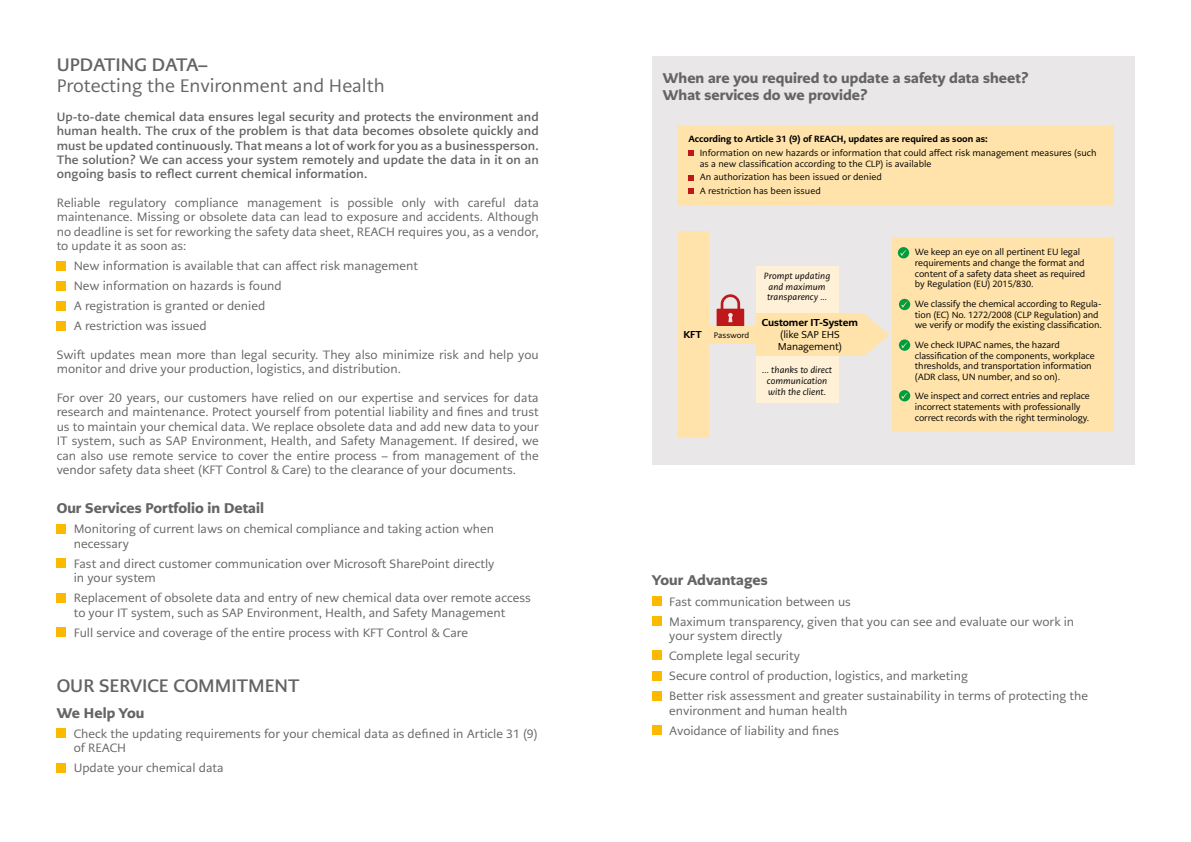
<style>
.page{position:relative;width:1191px;height:842px;background:#fff}
.page>*{position:absolute;margin:0;border:0;box-sizing:border-box;transform-origin:0 0}
.t1{font:700 18px "PMN Caecilia Sans Text";color:#636563}
.t2{font:18px "PMN Caecilia Sans Text";color:#636563}
.t3{font:900 14px/16.8px "PMN Caecilia Sans Text";color:#636563}
.t4{font:12px/14.4px "PMN Caecilia Sans Text";color:#636563}
.t5{font:700 12px/14.4px "PMN Caecilia Sans Text";letter-spacing:.01em;color:#636563;text-align:justify}
.t6{font:10px/12px "PMN Caecilia Sans Text";letter-spacing:-.01em;color:#000}
.t7{font:800 10px "PMN Caecilia Sans Text";letter-spacing:-.01em;color:#000}
.t8{font:9px/10.8px "PMN Caecilia Sans Text";letter-spacing:-.01em;color:#000}
.t9{font:italic 9px/10.8px "PMN Caecilia Sans Text";color:#000;text-align:center}
.t10{font:800 9px "PMN Caecilia Sans Text";color:#000}
.t11{font:8px "PMN Caecilia Sans Text";color:#000}
.s1{font-weight:800;font-size:10px}
</style>
<div class="page">
<div style="left:652px;top:57px;width:482px;height:408px;background:#e9e7e7"></div>
<div style="left:756px;top:267px;width:82px;height:136px;background:#fff1d7"></div>
<div style="left:57px;top:261px;width:9px;height:9px;background:#fbba00"></div>
<div style="left:57px;top:281px;width:9px;height:9px;background:#fbba00"></div>
<div style="left:57px;top:301px;width:9px;height:9px;background:#fbba00"></div>
<div style="left:57px;top:321px;width:9px;height:9px;background:#fbba00"></div>
<div style="left:57px;top:524px;width:9px;height:9px;background:#fbba00"></div>
<div style="left:57px;top:558px;width:9px;height:10px;background:#fbba00"></div>
<div style="left:57px;top:593px;width:9px;height:9px;background:#fbba00"></div>
<div style="left:57px;top:627px;width:9px;height:10px;background:#fbba00"></div>
<div style="left:57px;top:728px;width:9px;height:10px;background:#fbba00"></div>
<div style="left:57px;top:763px;width:9px;height:9px;background:#fbba00"></div>
<div style="left:652px;top:596px;width:9px;height:9px;background:#fbba00"></div>
<div style="left:652px;top:616px;width:9px;height:9px;background:#fbba00"></div>
<div style="left:652px;top:651px;width:9px;height:9px;background:#fbba00"></div>
<div style="left:652px;top:671px;width:9px;height:9px;background:#fbba00"></div>
<div style="left:652px;top:691px;width:9px;height:9px;background:#fbba00"></div>
<div style="left:652px;top:725px;width:9px;height:10px;background:#fbba00"></div>
<div style="left:677px;top:125px;width:436px;height:80px;background:#ffe3ab"></div>
<svg style="left:688px;top:150px;width:6px;height:6px"></svg>
<svg style="left:688px;top:175px;width:6px;height:5px"></svg>
<svg style="left:688px;top:188px;width:6px;height:6px"></svg>
<div style="left:756px;top:314px;width:107px;height:42px;background:#ffe3ab"></div>
<svg style="left:863px;top:314px;width:26px;height:42px"></svg>
<div style="left:892px;top:237px;width:221px;height:195px;background:#ffe3ab"></div>
<div style="left:677px;top:231px;width:31px;height:207px;background:#ffe3ab"></div>
<div style="left:716px;top:309px;width:28px;height:18px;background:#be181a"></div>
<svg style="left:720px;top:294px;width:20px;height:28px"></svg>
<div style="left:898px;top:247px;width:11px;height:11px;background:#009c40;border-radius:50%"></div>
<svg style="left:900px;top:250px;width:6px;height:6px"></svg>
<div style="left:899px;top:299px;width:11px;height:11px;background:#009c40;border-radius:50%"></div>
<svg style="left:901px;top:302px;width:6px;height:6px"></svg>
<svg style="left:899px;top:339px;width:11px;height:12px"></svg>
<svg style="left:901px;top:342px;width:6px;height:6px"></svg>
<div style="left:899px;top:390px;width:11px;height:11px;background:#009c40;border-radius:50%"></div>
<svg style="left:901px;top:393px;width:6px;height:6px"></svg>
<div style="left:708px;top:326px;width:48px;height:18px;background:#ffe3ab"></div>
<h1 class="t1" style="left:57px;top:52px;width:152px">UPDATING DATA–</h1>
<h1 class="t2" style="left:57px;top:74px;width:329px">Protecting the Environment and Health</h1>
<p class="t5" style="left:57px;top:109px;width:483px">Up-to-date chemical data ensures legal security and protects the environment and human health. The crux of the problem is that data becomes obsolete quickly and must be updated continuously. That means a lot of work for you as a businessperson.<br>The solution? We can access your system remotely and update the data in it on an ongoing basis to reflect current chemical information.</p>
<p class="t4" style="left:57px;top:195px;width:483px;text-align:justify">Reliable regulatory compliance management is possible only with careful data maintenance. Missing or obsolete data can lead to exposure and accidents. Although no deadline is set for reworking the safety data sheet, REACH requires you, as a vendor, to update it as soon as:</p>
<p class="t4" style="left:74px;top:256px;width:346px;line-height:20.1px">New information is available that can affect risk management New information on hazards is found<br>A registration is granted or denied<br>A restriction was issued</p>
<p class="t4" style="left:57px;top:347px;width:483px">Swift updates mean more than legal security. They also minimize risk and help you monitor and drive your production, logistics, and distribution.</p>
<p class="t4" style="left:57px;top:390px;width:483px;text-align:justify">For over 20 years, our customers have relied on our expertise and services for data research and maintenance. Protect yourself from potential liability and fines and trust us to maintain your chemical data. We replace obsolete data and add new data to your IT system, such as SAP Environment, Health, and Safety Management. If desired, we can also use remote service to cover the entire process – from management of the vendor safety data sheet (KFT Control &amp; Care) to the clearance of your documents.</p>
<p class="t3" style="left:57px;top:500px;width:209px">Our Services Portfolio in Detail</p>
<p class="t4" style="left:74px;top:522px;width:422px">Monitoring of current laws on chemical compliance and taking action when necessary</p>
<p class="t4" style="left:74px;top:556px;width:422px">Fast and direct customer communication over Microsoft SharePoint directly in your system</p>
<p class="t4" style="left:74px;top:591px;width:458px">Replacement of obsolete data and entry of new chemical data over remote access to your IT system, such as SAP Environment, Health, and Safety Management</p>
<p class="t4" style="left:74px;top:625px;width:396px">Full service and coverage of the entire process with KFT Control &amp; Care</p>
<h1 class="t1" style="left:57px;top:674px;width:244px">OUR SERVICE COMMITMENT</h1>
<p class="t3" style="left:57px;top:704px;width:89px">We Help You</p>
<p class="t4" style="left:74px;top:726px;width:465px">Check the updating requirements for your chemical data as defined in Article 31 (9) of REACH</p>
<p class="t4" style="left:74px;top:761px;width:151px">Update your chemical data</p>
<p class="t3" style="left:663px;top:70px;width:367px">When are you required to update a safety data sheet?<br>What services do we provide?</p>
<p class="t10" style="left:688px;top:133px;width:301px">According to Article 31 (9) of REACH, updates are required as soon as:</p>
<p class="t8" style="left:699px;top:147px;width:398px">Information on new hazards or information that could affect risk management measures (such as a new classification according to the CLP) is available</p>
<p class="t8" style="left:699px;top:170px;width:184px;line-height:13.6px">An authorization has been issued or denied<br>A restriction has been issued</p>
<p class="t11" style="left:683px;top:330px;width:67px"><span class="s1">KFT</span> Password</p>
<p class="t9" style="left:764px;top:270px;width:68px">Prompt updating and maximum transparency ...</p>
<p class="t7" style="left:762px;top:316px;width:98px">Customer IT-System</p>
<p class="t6" style="left:777px;top:329px;width:66px">(like SAP EHS<br>Management)</p>
<p class="t9" style="left:762px;top:365px;width:71px">... thanks to direct communication with the client.</p>
<p class="t8" style="left:915px;top:246px;width:172px">We keep an eye on all pertinent EU legal requirements and change the format and content of a safety data sheet as required by Regulation (EU) 2015/830.</p>
<p class="t8" style="left:915px;top:298px;width:188px">We classify the chemical according to Regula&shy;tion (EC) No. 1272/2008 (CLP Regulation) and we verify or modify the existing classification.</p>
<p class="t8" style="left:915px;top:339px;width:181px">We check IUPAC names, the hazard classification of the components, workplace thresholds, and transportation information (ADR class, UN number, and so on).</p>
<p class="t8" style="left:915px;top:391px;width:177px">We inspect and correct entries and replace incorrect statements with professionally correct records with the right terminology.</p>
<p class="t3" style="left:652px;top:572px;width:117px">Your Advantages</p>
<p class="t4" style="left:669px;top:591px;width:406px;line-height:20.1px">Fast communication between us<br>Maximum transparency, given that you can see and evaluate our work in</p>
<p class="t4" style="left:669px;top:626px;width:420px;line-height:20.1px">your system directly<br>Complete legal security<br>Secure control of production, logistics, and marketing<br>Better risk assessment and greater sustainability in terms of protecting the</p>
<p class="t4" style="left:669px;top:700px;width:180px;line-height:20.1px">environment and human health<br>Avoidance of liability and fines</p>
</div>
